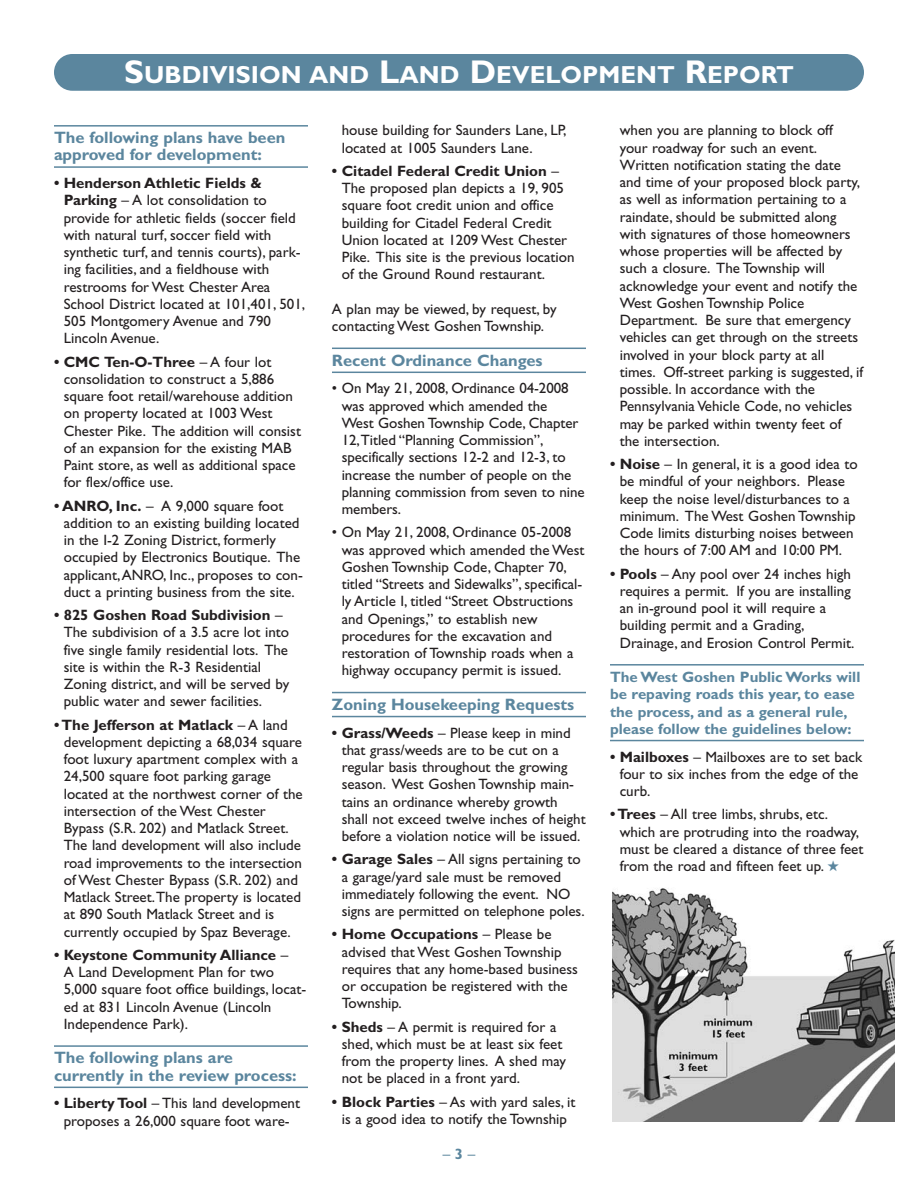
<style>
.page{position:relative;width:918px;height:1188px;background:#fff}
.page>*{position:absolute;margin:0;border:0;box-sizing:border-box;transform-origin:0 0}
.t1{font:700 24.75px "Gill Sans";color:#fff}
.t2{font:700 16.5px/17.2px "Gill Sans";color:#5b869e}
.t3{font:15px/17.2px "Gill Sans";color:#231f20}
.t4{font:700 15px/17.2px "Gill Sans";color:#5b869e}
.t5{font:15px "Gill Sans";color:#5b869e}
.s1{font-size:33px}
.s2{font-weight:700}
.s3{color:#5b869e}
</style>
<div class="page">
<img style="left:613px;top:888px;width:282px;height:234px">
<hr style="left:54px;top:125px;width:254px;height:2px;background:#5b869e">
<hr style="left:54px;top:166px;width:254px;height:2px;background:#5b869e">
<hr style="left:54px;top:1045px;width:254px;height:2px;background:#5b869e">
<hr style="left:54px;top:1087px;width:254px;height:1px;background:#5b869e">
<hr style="left:332px;top:348px;width:254px;height:1px;background:#5b869e">
<hr style="left:332px;top:372px;width:254px;height:1px;background:#5b869e">
<hr style="left:332px;top:692px;width:254px;height:1px;background:#5b869e">
<hr style="left:332px;top:716px;width:254px;height:1px;background:#5b869e">
<hr style="left:610px;top:664px;width:254px;height:2px;background:#5b869e">
<hr style="left:610px;top:740px;width:254px;height:1px;background:#5b869e">
<div style="left:54px;top:54px;width:810px;height:37px;background:#5b869e;border-radius:18px"></div>
<h1 class="t1" style="left:124px;top:65px;width:671px"><span class="s1">S</span>UBDIVISION AND <span class="s1">L</span>AND <span class="s1">D</span>EVELOPMENT <span class="s1">R</span>EPORT</h1>
<p class="t2" style="left:54px;top:130px;width:233px">The following plans have been approved for development:</p>
<p class="t3" style="left:64px;top:176px;width:243px;text-indent:-10px"><span class="s2">• Henderson Athletic Fields &amp; Parking</span> – A lot consolidation to provide for athletic fields (soccer field with natural turf, soccer field with synthetic turf, and tennis courts), park&shy;ing facilities, and a fieldhouse with restrooms for West Chester Area School District located at 101,401, 501, 505 Montgomery Avenue and 790<br>Lincoln Avenue.</p>
<p class="t3" style="left:64px;top:354px;width:239px;text-indent:-10px"><span class="s2">• CMC Ten-O-Three</span> – A four lot consolidation to construct a 5,886 square foot retail/warehouse addition on property located at 1003 West Chester Pike. The addition will consist of an expansion for the existing MAB Paint store, as well as additional space for flex/office use.</p>
<p class="t3" style="left:64px;top:498px;width:241px;text-indent:-10px"><span class="s2">• ANRO, Inc.</span> – A 9,000 square foot addition to an existing building located in the I-2 Zoning District, formerly occupied by Electronics Boutique. The applicant,ANRO, Inc., proposes to con&shy;duct a printing business from the site.</p>
<p class="t3" style="left:64px;top:608px;width:227px;text-indent:-10px"><span class="s2">• 825 Goshen Road Subdivision</span> – The subdivision of a 3.5 acre lot into five single family residential lots. The site is within the R-3 Residential Zoning district, and will be served by public water and sewer facilities.</p>
<p class="t3" style="left:64px;top:717px;width:241px;text-indent:-10px"><span class="s2">• The Jefferson at Matlack</span> – A land development depicting a 68,034 square foot luxury apartment complex with a 24,500 square foot parking garage located at the northwest corner of the intersection of the West Chester Bypass (S.R. 202) and Matlack Street.<br>The land development will also include road improvements to the intersection of West Chester Bypass (S.R. 202) and Matlack Street.The property is located at 890 South Matlack Street and is currently occupied by Spaz Beverage.</p>
<p class="t3" style="left:64px;top:948px;width:244px;text-indent:-10px"><span class="s2">• Keystone Community Alliance</span> –<br>A Land Development Plan for two<br>5,000 square foot office buildings, locat&shy;ed at 831 Lincoln Avenue (Lincoln<br>Independence Park).</p>
<p class="t2" style="left:54px;top:1051px;width:244px">The following plans are currently in the review process:</p>
<p class="t3" style="left:54px;top:1096px;width:248px;text-align:center"><span class="s2">• Liberty Tool</span> – This land development proposes a 26,000 square foot ware-</p>
<p class="t3" style="left:342px;top:123px;width:226px">house building for Saunders Lane, LP, located at 1005 Saunders Lane.</p>
<p class="t3" style="left:342px;top:164px;width:234px;text-indent:-10px"><span class="s2">• Citadel Federal Credit Union</span> – The proposed plan depicts a 19, 905 square foot credit union and office building for Citadel Federal Credit Union located at 1209 West Chester Pike. This site is the previous location of the Ground Round restaurant.</p>
<p class="t3" style="left:332px;top:302px;width:226px">A plan may be viewed, by request, by contacting West Goshen Township.</p>
<p class="t2" style="left:332px;top:353px;width:212px">Recent Ordinance Changes</p>
<p class="t3" style="left:342px;top:381px;width:245px;text-indent:-10px">• On May 21, 2008, Ordinance 04-2008 was approved which amended the<br>West Goshen Township Code, Chapter<br>12,Titled “Planning Commission”, specifically sections 12-2 and 12-3, to increase the number of people on the planning commission from seven to nine members.</p>
<p class="t3" style="left:342px;top:525px;width:244px;text-indent:-10px">• On May 21, 2008, Ordinance 05-2008 was approved which amended the West Goshen Township Code, Chapter 70, titled “Streets and Sidewalks”, specifical&shy;ly Article I, titled “Street Obstructions and Openings,” to establish new procedures for the excavation and restoration of Township roads when a highway occupancy permit is issued.</p>
<p class="t2" style="left:332px;top:697px;width:244px">Zoning Housekeeping Requests</p>
<p class="t3" style="left:342px;top:725px;width:245px;text-indent:-10px"><span class="s2">• Grass/Weeds</span> – Please keep in mind that grass/weeds are to be cut on a regular basis throughout the growing season. West Goshen Township main&shy;tains an ordinance whereby growth shall not exceed twelve inches of height before a violation notice will be issued.</p>
<p class="t3" style="left:342px;top:852px;width:244px;text-indent:-10px"><span class="s2">• Garage Sales</span> – All signs pertaining to a garage/yard sale must be removed immediately following the event. NO signs are permitted on telephone poles.</p>
<p class="t3" style="left:342px;top:927px;width:238px;text-indent:-10px"><span class="s2">• Home Occupations</span> – Please be advised that West Goshen Township requires that any home-based business or occupation be registered with the<br>Township.</p>
<p class="t3" style="left:342px;top:1019px;width:226px;text-indent:-10px"><span class="s2">• Sheds</span> – A permit is required for a shed, which must be at least six feet from the property lines. A shed may not be placed in a front yard.</p>
<p class="t3" style="left:332px;top:1094px;width:245px;text-align:center"><span class="s2">• Block Parties</span> – As with yard sales, it is a good idea to notify the Township</p>
<p class="t5" style="left:443px;top:1149px;width:34px">– <span class="s2">3</span> –</p>
<p class="t3" style="left:620px;top:123px;width:245px">when you are planning to block off your roadway for such an event.<br>Written notification stating the date and time of your proposed block party, as well as information pertaining to a raindate, should be submitted along with signatures of those homeowners whose properties will be affected by such a closure. The Township will acknowledge your event and notify the West Goshen Township Police Department. Be sure that emergency vehicles can get through on the streets involved in your block party at all times. Off-street parking is suggested, if possible. In accordance with the Pennsylvania Vehicle Code, no vehicles may be parked within twenty feet of the intersection.</p>
<p class="t3" style="left:610px;top:457px;width:249px;text-align:center"><span class="s2">• Noise</span> – In general, it is a good idea to be mindful of your neighbors. Please keep the noise level/disturbances to a minimum. The West Goshen Township Code limits disturbing noises between the hours of 7:00 AM and 10:00 PM.</p>
<p class="t3" style="left:620px;top:566px;width:236px;text-indent:-10px"><span class="s2">• Pools</span> – Any pool over 24 inches high requires a permit. If you are installing an in-ground pool it will require a building permit and a Grading, Drainage, and Erosion Control Permit.</p>
<p class="t4" style="left:610px;top:670px;width:252px">The West Goshen Public Works will be repaving roads this year, to ease the process, and as a general rule, please follow the guidelines below:</p>
<p class="t3" style="left:620px;top:749px;width:244px;text-indent:-10px"><span class="s2">• Mailboxes</span> – Mailboxes are to set back four to six inches from the edge of the curb.</p>
<p class="t3" style="left:620px;top:807px;width:245px;text-indent:-10px"><span class="s2">• Trees</span> – All tree limbs, shrubs, etc. which are protruding into the roadway, must be cleared a distance of three feet from the road and fifteen feet up. <span class="s3">★</span></p>
</div>
